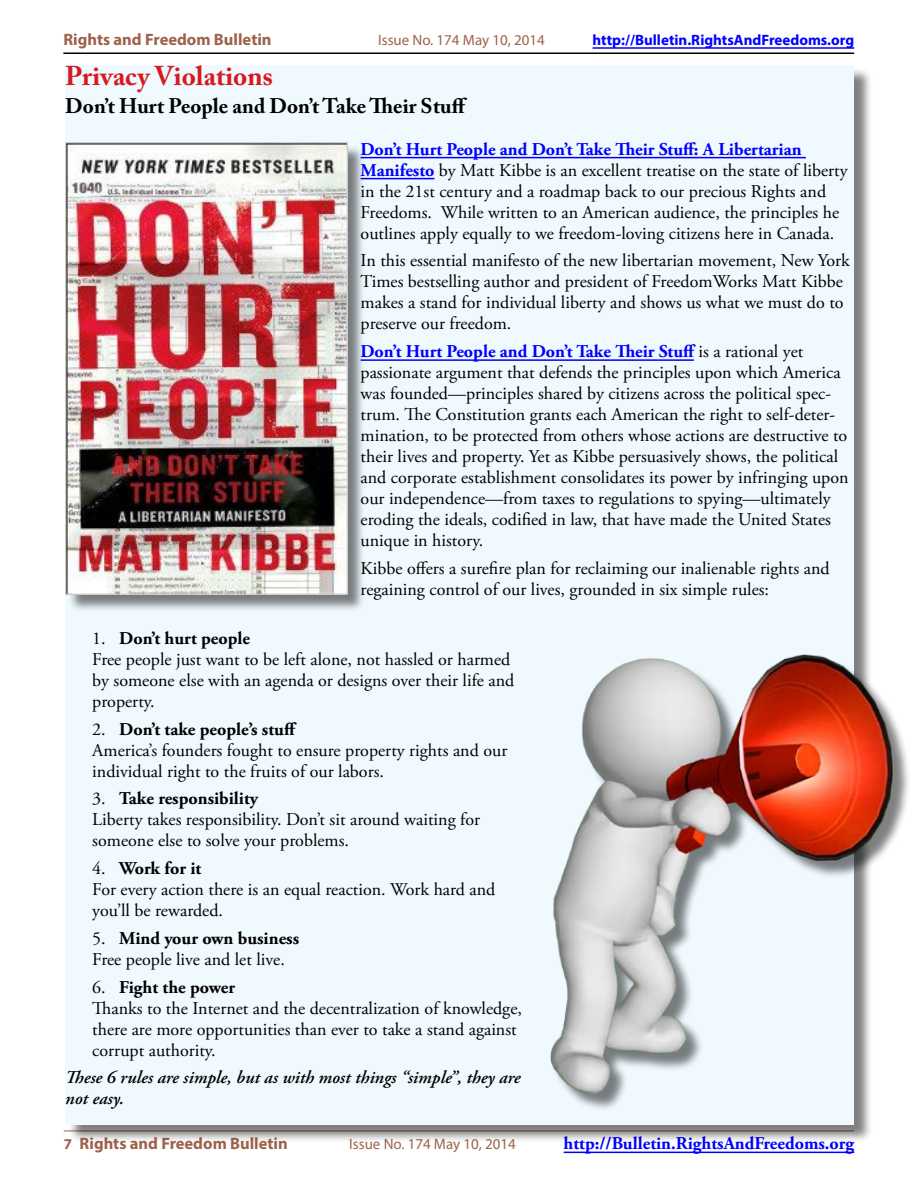
<style>
.page{position:relative;width:918px;height:1188px;background:#fff}
.page>*{position:absolute;margin:0;border:0;box-sizing:border-box;transform-origin:0 0}
.t1{font:700 27px "Adobe Caslon Pro";color:#d71920}
.t2{font:700 21px "Adobe Caslon Pro";color:#000}
.t3{font:18px/21px "Adobe Garamond Pro";color:#000}
.t4{font:italic 600 18px/21px "Adobe Garamond Pro";color:#000}
.t5{font:700 18px "Adobe Garamond Pro";color:#00f}
.t6{font:700 16.5px "Myriad Pro";color:#9d624a}
.t7{font:15px "Myriad Pro";color:#9d624a}
.t8{font:700 15px "Myriad Pro";color:#00f}
.s1{font-weight:700;color:#00f}
.s2{font-weight:700}
.s3{font-size:15px}
</style>
<div class="page">
<hr style="left:63px;top:52px;width:791px;height:2px;background:#000">
<hr style="left:593px;top:47px;width:261px;height:2px;background:#00f">
<hr style="left:64px;top:1131px;width:790px;height:1px;background:#9d624a">
<hr style="left:564px;top:1152px;width:290px;height:1px;background:#00f">
<div style="left:68px;top:67px;width:805px;height:1076px;background:#000;opacity:.5"></div>
<div style="left:65px;top:65px;width:789px;height:1059px;background:#eff9fe"></div>
<hr style="left:361px;top:157px;width:445px;height:1px;background:#00f">
<hr style="left:361px;top:178px;width:73px;height:1px;background:#00f">
<hr style="left:361px;top:359px;width:333px;height:2px;background:#00f">
<div style="left:68px;top:145px;width:298px;height:467px;background:#000;opacity:.5"></div>
<img style="left:65px;top:143px;width:282px;height:451px">
<div style="left:552px;top:657px;width:359px;height:454px;background:#000;opacity:.5"></div>
<img style="left:550px;top:646px;width:355px;height:450px">
<p class="t6" style="left:63px;top:29px;width:210px">Rights and Freedom Bulletin</p>
<p class="t7" style="left:378px;top:31px;width:168px">Issue No. 174 May 10, 2014</p>
<p class="t8" style="left:593px;top:30px;width:263px">http://Bulletin.RightsAndFreedoms.org</p>
<h1 class="t1" style="left:65px;top:60px;width:209px">Privacy Violations</h1>
<p class="t2" style="left:65px;top:94px;width:403px">Don’t Hurt People and Don’t Take Their Stuff</p>
<p class="t3" style="left:361px;top:139px;width:489px"><span class="s1">Don’t Hurt People and Don’t Take Their Stuff: A Libertarian Manifesto</span> by Matt Kibbe is an excellent treatise on the state of liberty in the 21st century and a roadmap back to our precious Rights and Freedoms. While written to an American audience, the principles he outlines apply equally to we freedom-loving citizens here in Canada.</p>
<p class="t3" style="left:361px;top:251px;width:491px">In this essential manifesto of the new libertarian movement, New York Times bestselling author and president of FreedomWorks Matt Kibbe makes a stand for individual liberty and shows us what we must do to preserve our freedom.</p>
<p class="t3" style="left:361px;top:342px;width:489px"><span class="s1">Don’t Hurt People and Don’t Take Their Stuff</span> is a rational yet passionate argument that defends the principles upon which America was founded—principles shared by citizens across the political spec&shy;trum. The Constitution grants each American the right to self-deter&shy;mination, to be protected from others whose actions are destructive to their lives and property. Yet as Kibbe persuasively shows, the political and corporate establishment consolidates its power by infringing upon our independence—from taxes to regulations to spying—ultimately eroding the ideals, codified in law, that have made the United States unique in history.</p>
<p class="t3" style="left:361px;top:558px;width:471px">Kibbe offers a surefire plan for reclaiming our inalienable rights and regaining control of our lives, grounded in six simple rules:</p>
<p class="t3" style="left:92px;top:628px;width:424px">1. <span class="s2">Don’t hurt people<br></span>Free people just want to be left alone, not hassled or harmed by someone else with an agenda or designs over their life and property.</p>
<p class="t3" style="left:92px;top:719px;width:417px">2. <span class="s2">Don’t take people’s stuff<br></span>America’s founders fought to ensure property rights and our individual right to the fruits of our labors.</p>
<p class="t3" style="left:92px;top:789px;width:389px">3. <span class="s2">Take responsibility<br></span>Liberty takes responsibility. Don’t sit around waiting for someone else to solve your problems.</p>
<p class="t3" style="left:92px;top:858px;width:405px">4. <span class="s2">Work for it<br></span>For every action there is an equal reaction. Work hard and you’ll be rewarded.</p>
<p class="t3" style="left:92px;top:928px;width:208px">5. <span class="s2">Mind your own business<br></span>Free people live and let live.</p>
<p class="t3" style="left:92px;top:977px;width:431px">6. <span class="s2">Fight the power<br></span>Thanks to the Internet and the decentralization of knowledge, there are more opportunities than ever to take a stand against corrupt authority.</p>
<p class="t4" style="left:65px;top:1068px;width:457px">These 6 rules are simple, but as with most things “simple”, they are not easy.</p>
<p class="t6" style="left:64px;top:1133px;width:226px"><span class="s3">7</span> Rights and Freedom Bulletin</p>
<p class="t7" style="left:349px;top:1135px;width:168px">Issue No. 174 May 10, 2014</p>
<p class="t5" style="left:564px;top:1133px;width:292px">http://Bulletin.RightsAndFreedoms.org</p>
</div>
